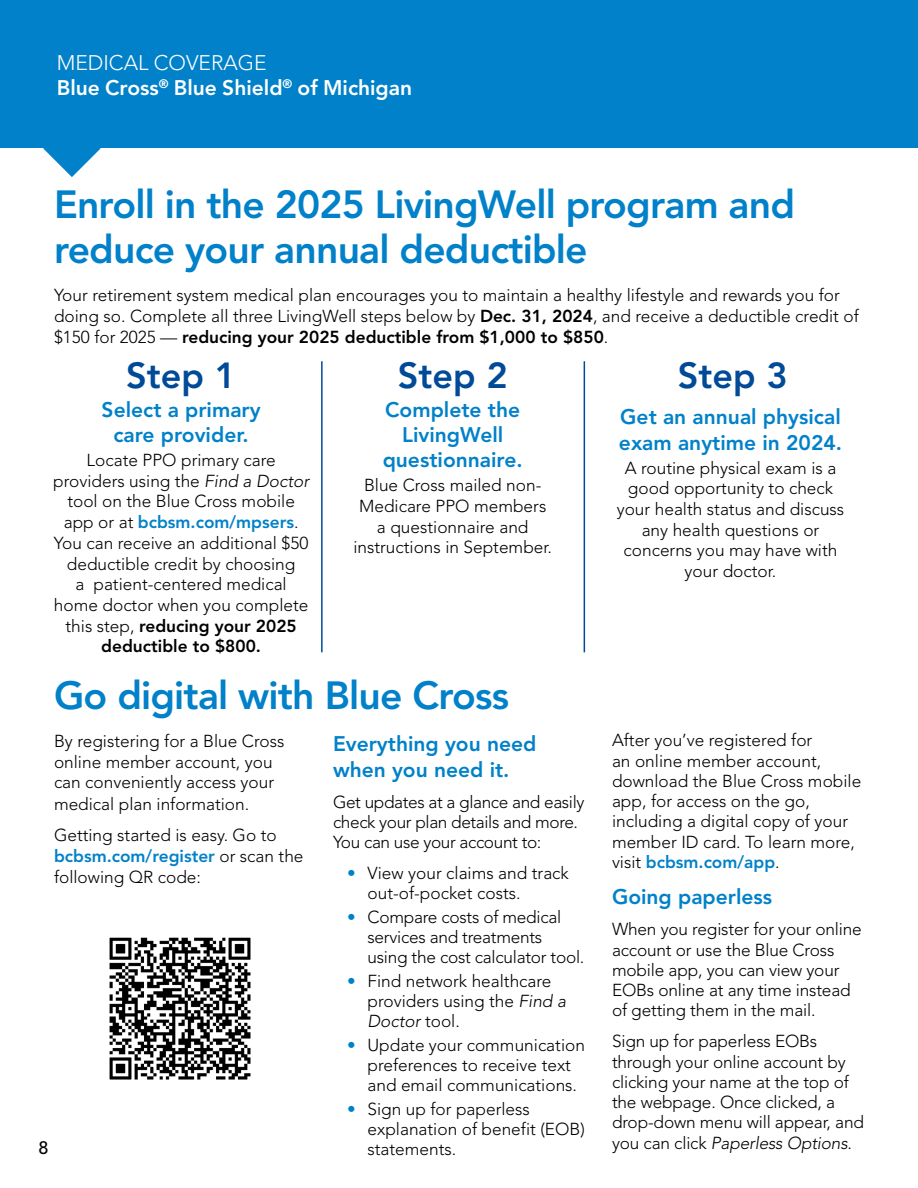
<style>
.page{position:relative;width:918px;height:1188px;background:#fff}
.page>*{position:absolute;margin:0;border:0;box-sizing:border-box;transform-origin:0 0}
.t1{font:800 39px/45px "Avenir LT Std";letter-spacing:-.02em;color:#0081c9}
.t2{font:800 36px "Avenir LT Std";color:#004a98}
.t3{font:800 21px/25.2px "Avenir LT Std";color:#0081c9;text-align:center}
.t4{font:800 21px/25.2px "Avenir LT Std";color:#fff}
.t5{font:500 18px "Avenir LT Std";color:#000}
.t6{font:300 17.25px/20.7px "Avenir LT Std";color:#000}
.t7{font:300 17.25px/20.2px "Avenir LT Std";letter-spacing:-.02em;color:#000}
.s1{font-weight:300}
.s2{font-weight:800}
.s3{font-style:italic}
.s4{font-weight:800;color:#0081c9}
.s5{color:#0081c9}
</style>
<div class="page">
<svg style="left:43px;top:148px;width:58px;height:29px"></svg>
<div style="left:0;top:0;width:918px;height:148px;background:#0081c9"></div>
<hr style="left:321px;top:361px;width:2px;height:291px;background:#004a98">
<hr style="left:584px;top:361px;width:1px;height:291px;background:#004a98">
<img style="left:109px;top:937px;width:142px;height:143px">
<p class="t4" style="left:57px;top:50px;width:357px"><span class="s1">MEDICAL COVERAGE<br></span>Blue Cross<sup>®</sup> Blue Shield<sup>®</sup> of Michigan</p>
<h1 class="t1" style="left:54px;top:183px;width:742px">Enroll in the 2025 LivingWell program and reduce your annual deductible</h1>
<p class="t6" style="left:54px;top:285px;width:806px">Your retirement system medical plan encourages you to maintain a healthy lifestyle and rewards you for doing so. Complete all three LivingWell steps below by <span class="s2">Dec. 31, 2024</span>, and receive a deductible credit of $150 for 2025 — <span class="s2">reducing your 2025 deductible from $1,000 to $850</span>.</p>
<h2 class="t2" style="left:126px;top:355px;width:111px">Step 1</h2>
<p class="t3" style="left:102px;top:397px;width:161px">Select a primary care provider.</p>
<p class="t6" style="left:53px;top:450px;width:257px;text-align:center">Locate PPO primary care providers using the <span class="s3">Find a Doctor </span>tool on the Blue Cross mobile app or at <span class="s4">bcbsm.com/mpsers</span>.<br>You can receive an additional $50 deductible credit by choosing<br>a patient-centered medical home doctor when you complete this step, <span class="s2">reducing your 2025 deductible to $800.</span></p>
<h2 class="t2" style="left:398px;top:355px;width:111px">Step 2</h2>
<p class="t3" style="left:383px;top:397px;width:142px">Complete the<br>LivingWell questionnaire.</p>
<p class="t6" style="left:353px;top:475px;width:200px;text-align:center">Blue Cross mailed non-<br>Medicare PPO members a questionnaire and instructions in September.</p>
<h2 class="t2" style="left:678px;top:355px;width:111px">Step 3</h2>
<p class="t3" style="left:619px;top:405px;width:225px;text-align:left">Get an annual physical exam anytime in 2024.</p>
<p class="t6" style="left:617px;top:457px;width:229px;text-align:center">A routine physical exam is a good opportunity to check your health status and discuss any health questions or concerns you may have with your doctor.</p>
<h1 class="t1" style="left:54px;top:673px;width:457px">Go digital with Blue Cross</h1>
<p class="t6" style="left:54px;top:730px;width:232px">By registering for a Blue Cross online member account, you can conveniently access your medical plan information.</p>
<p class="t6" style="left:54px;top:825px;width:251px">Getting started is easy. Go to <span class="s4">bcbsm.com/register</span> or scan the following QR code:</p>
<p class="t3" style="left:333px;top:731px;width:205px;text-align:left">Everything you need when you need it.</p>
<p class="t7" style="left:333px;top:792px;width:253px">Get updates at a glance and easily check your plan details and more.<br>You can use your account to:</p>
<p class="t6" style="left:368px;top:863px;width:203px;line-height:20.2px;text-indent:-20px"><span class="s5">•</span> View your claims and track out-of-pocket costs.</p>
<p class="t6" style="left:368px;top:907px;width:218px;line-height:20.2px;text-indent:-20px"><span class="s5">•</span> Compare costs of medical services and treatments using the cost calculator tool.</p>
<p class="t6" style="left:368px;top:971px;width:200px;line-height:20.2px;text-indent:-20px"><span class="s5">•</span> Find network healthcare providers using the <span class="s3">Find a<br>Doctor</span> tool.</p>
<p class="t6" style="left:368px;top:1035px;width:219px;line-height:20.2px;text-indent:-20px"><span class="s5">•</span> Update your communication preferences to receive text and email communications.</p>
<p class="t6" style="left:368px;top:1099px;width:219px;line-height:20.2px;text-indent:-20px"><span class="s5">•</span> Sign up for paperless explanation of benefit (EOB) statements.</p>
<p class="t5" style="left:39px;top:1138px;width:12px">8</p>
<p class="t6" style="left:612px;top:730px;width:251px">After you’ve registered for<br>an online member account, download the Blue Cross mobile app, for access on the go, including a digital copy of your member ID card. To learn more, visit <span class="s4">bcbsm.com/app</span>.</p>
<p class="t3" style="left:612px;top:884px;width:162px">Going paperless</p>
<p class="t6" style="left:612px;top:919px;width:251px;line-height:20.2px">When you register for your online account or use the Blue Cross mobile app, you can view your<br>EOBs online at any time instead of getting them in the mail.</p>
<p class="t6" style="left:612px;top:1031px;width:253px;line-height:20.2px">Sign up for paperless EOBs through your online account by clicking your name at the top of the webpage. Once clicked, a drop-down menu will appear, and you can click <span class="s3">Paperless Options</span>.</p>
</div>
